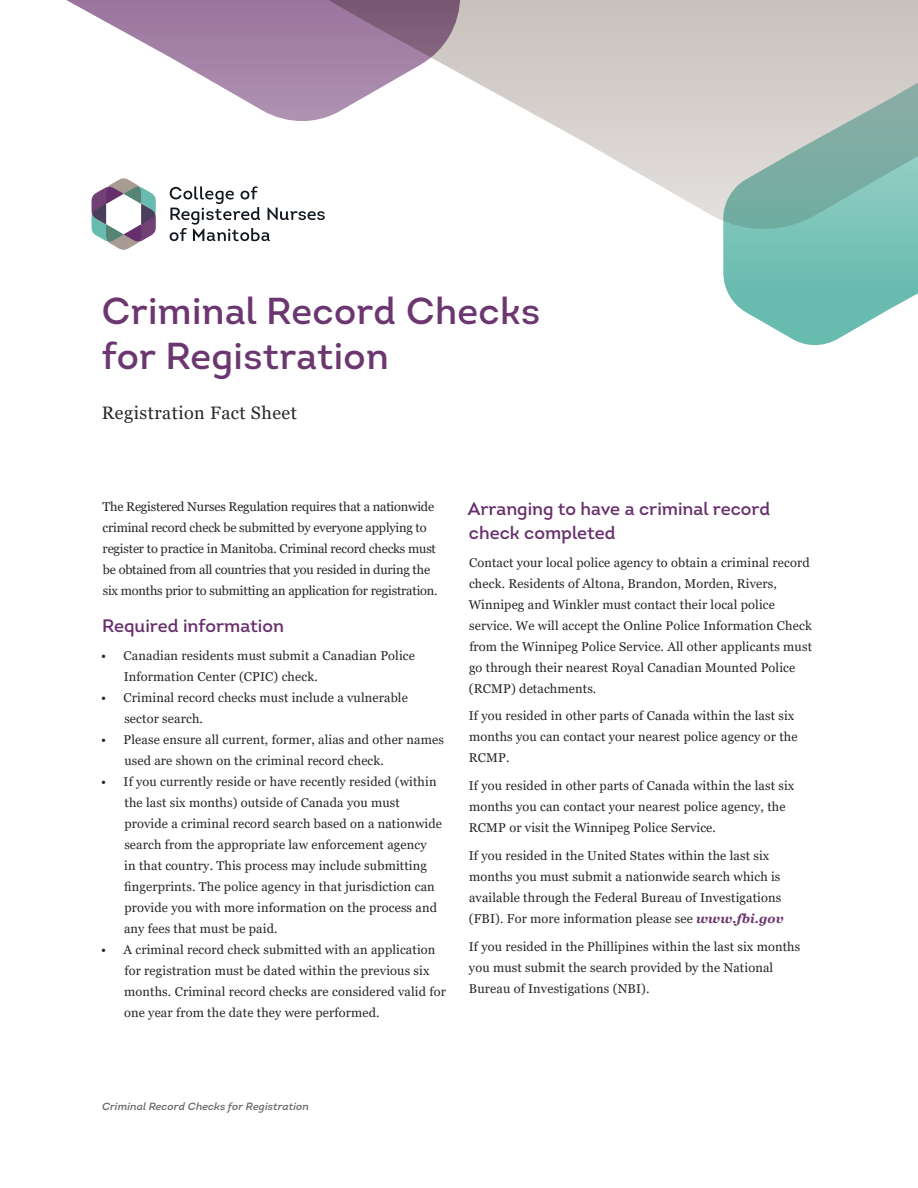
<style>
.page{position:relative;width:918px;height:1188px;background:#fff}
.page>*{position:absolute;margin:0;border:0;box-sizing:border-box;transform-origin:0 0}
.t1{font:37.5px/45px "Intro";letter-spacing:.01em;color:#6c3770}
.t2{font:18px/24px "Intro";color:#672e6c}
.t3{font:18px "Georgia";letter-spacing:.025em;color:#292829}
.t4{font:12.75px/21px "Georgia";letter-spacing:.01em;color:#292829}
.t5{font:12.75px/21px "Georgia";letter-spacing:-.015em;color:#292829}
.t6{font:italic 10.5px "Intro";letter-spacing:.01em;color:#636466}
.s1{font-weight:700;font-style:italic;color:#6c3770}
</style>
<div class="page">
<svg style="left:92px;top:178px;width:64px;height:72px"></svg>
<svg style="left:170px;top:186px;width:100px;height:55px"></svg>
<svg style="left:191px;top:0;width:727px;height:229px"></svg>
<svg style="left:66px;top:0;width:394px;height:121px"></svg>
<svg style="left:723px;top:60px;width:195px;height:285px;background:#9cc5bd"></svg>
<h1 class="t1" style="left:102px;top:289px;width:440px">Criminal Record Checks for Registration</h1>
<h2 class="t3" style="left:102px;top:402px;width:197px">Registration Fact Sheet</h2>
<p class="t5" style="left:102px;top:496px;width:337px">The Registered Nurses Regulation requires that a nationwide criminal record check be submitted by everyone applying to register to practice in Manitoba. Criminal record checks must be obtained from all countries that you resided in during the six months prior to submitting an application for registration.</p>
<h2 class="t2" style="left:102px;top:614px;width:183px">Required information</h2>
<p class="t4" style="left:124px;top:646px;width:293px;text-indent:-23px">• Canadian residents must submit a Canadian Police<br>Information Center (CPIC) check.</p>
<p class="t4" style="left:124px;top:688px;width:285px;text-indent:-23px">• Criminal record checks must include a vulnerable sector search.</p>
<p class="t4" style="left:124px;top:730px;width:321px;text-indent:-23px">• Please ensure all current, former, alias and other names used are shown on the criminal record check.</p>
<p class="t4" style="left:124px;top:772px;width:319px;text-indent:-23px">• If you currently reside or have recently resided (within the last six months) outside of Canada you must provide a criminal record search based on a nationwide search from the appropriate law enforcement agency<br>in that country. This process may include submitting fingerprints. The police agency in that jurisdiction can provide you with more information on the process and any fees that must be paid.</p>
<p class="t4" style="left:124px;top:940px;width:323px;text-indent:-23px">• A criminal record check submitted with an application for registration must be dated within the previous six months. Criminal record checks are considered valid for one year from the date they were performed.</p>
<h2 class="t2" style="left:468px;top:497px;width:304px">Arranging to have a criminal record check completed</h2>
<p class="t4" style="left:469px;top:552px;width:345px">Contact your local police agency to obtain a criminal record check. Residents of Altona, Brandon, Morden, Rivers, Winnipeg and Winkler must contact their local police service. We will accept the Online Police Information Check from the Winnipeg Police Service. All other applicants must go through their nearest Royal Canadian Mounted Police (RCMP) detachments.</p>
<p class="t4" style="left:469px;top:706px;width:330px">If you resided in other parts of Canada within the last six months you can contact your nearest police agency or the<br>RCMP.</p>
<p class="t4" style="left:469px;top:775px;width:327px">If you resided in other parts of Canada within the last six months you can contact your nearest police agency, the<br>RCMP or visit the Winnipeg Police Service.</p>
<p class="t4" style="left:469px;top:845px;width:316px">If you resided in the United States within the last six months you must submit a nationwide search which is available through the Federal Bureau of Investigations (FBI). For more information please see <span class="s1">www.fbi.gov</span></p>
<p class="t4" style="left:469px;top:936px;width:333px">If you resided in the Phillipines within the last six months you must submit the search provided by the National<br>Bureau of Investigations (NBI).</p>
<p class="t6" style="left:102px;top:1100px;width:208px">Criminal Record Checks for Registration</p>
</div>
